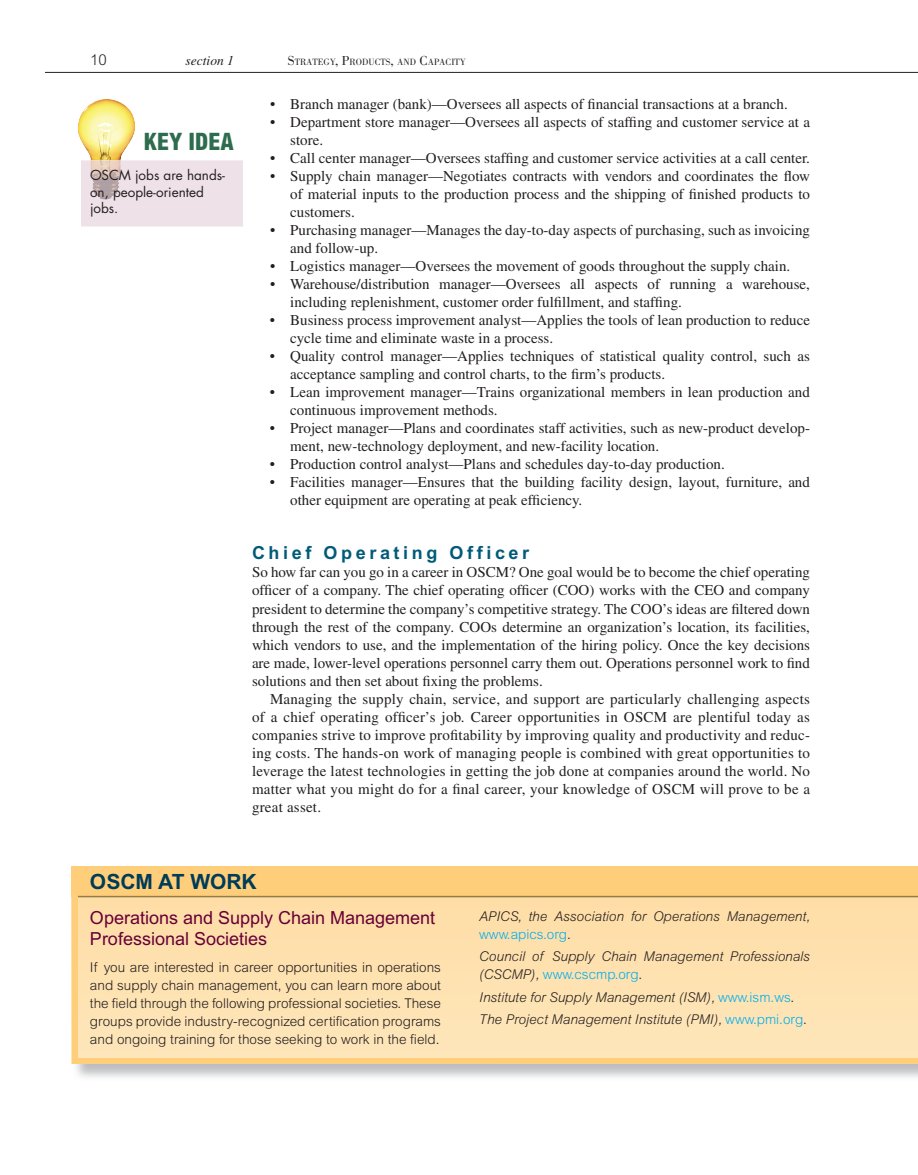
<style>
.page{position:relative;width:918px;height:1175px;background:#fff}
.page>*{position:absolute;margin:0;border:0;box-sizing:border-box;transform-origin:0 0}
.t1{font:800 condensed 24px "Arial MT Std";color:#2d6c4f}
.t2{font:700 21px "Arial MT Std";color:#003b57}
.t3{font:18px/21px "Arial MT Std";color:#680038}
.t4{font:700 18px "Arial MT Std";letter-spacing:.2em;color:#005b78}
.t5{font:15px/18px "Times LT Std";color:#231f20}
.t6{font:300 15px "Arial MT Std";color:#231f20}
.t7{font:300 13.5px/18px "Arial MT Std";color:#231f20;text-align:justify}
.t8{font:italic 300 13.5px/18px "Arial MT Std";color:#231f20}
.t9{font:13.5px/16.5px "Futura Std";color:#231f20}
.t10{font:italic 13.5px "Times LT Std";color:#231f20}
.t11{font:9.45px "Bodoni Std";color:#231f20}
.s1{font-size:13.5px}
.s2{font-style:normal;color:#00aeef}
.s3{font-style:normal}
</style>
<div class="page">
<hr style="left:45px;top:72px;width:873px;height:1px;background:#231f20">
<svg style="left:71px;top:866px;width:847px;height:201px;background:#fcdca6"></svg>
<img style="left:78px;top:99px;width:57px;height:61px">
<div style="left:81px;top:160px;width:162px;height:66px;background:#efe1e8"></div>
<img style="left:91px;top:160px;width:30px;height:39px">
<p class="t6" style="left:90px;top:54px;width:18px">10</p>
<p class="t10" style="left:186px;top:55px;width:50px">section 1</p>
<p class="t11" style="left:288px;top:58px;width:180px"><span class="s1">S</span>TRATEGY<span class="s1">, P</span>RODUCTS<span class="s1">,</span> AND <span class="s1">C</span>APACITY</p>
<p class="t5" style="left:270px;top:97px;width:519px">• Branch manager (bank)—Oversees all aspects of financial transactions at a branch.</p>
<p class="t5" style="left:290px;top:115px;width:521px;text-indent:-20px">• Department store manager—Oversees all aspects of staffing and customer service at a store.</p>
<p class="t5" style="left:270px;top:151px;width:541px">• Call center manager—Oversees staffing and customer service activities at a call center.</p>
<p class="t5" style="left:290px;top:169px;width:521px;text-align:justify;text-indent:-20px">• Supply chain manager—Negotiates contracts with vendors and coordinates the flow of material inputs to the production process and the shipping of finished products to customers.</p>
<p class="t5" style="left:290px;top:223px;width:521px;text-indent:-20px">• Purchasing manager—Manages the day-to-day aspects of purchasing, such as invoicing and follow-up.</p>
<p class="t5" style="left:270px;top:259px;width:522px">• Logistics manager—Oversees the movement of goods throughout the supply chain.</p>
<p class="t5" style="left:290px;top:277px;width:521px;text-indent:-20px">• Warehouse/distribution manager—Oversees all aspects of running a warehouse, including replenishment, customer order fulfillment, and staffing.</p>
<p class="t5" style="left:290px;top:313px;width:521px;text-indent:-20px">• Business process improvement analyst—Applies the tools of lean production to reduce cycle time and eliminate waste in a process.</p>
<p class="t5" style="left:290px;top:349px;width:521px;text-indent:-20px">• Quality control manager—Applies techniques of statistical quality control, such as acceptance sampling and control charts, to the firm’s products.</p>
<p class="t5" style="left:290px;top:385px;width:521px;text-indent:-20px">• Lean improvement manager—Trains organizational members in lean production and continuous improvement methods.</p>
<p class="t5" style="left:290px;top:421px;width:521px;text-indent:-20px">• Project manager—Plans and coordinates staff activities, such as new-product develop&shy;ment, new-technology deployment, and new-facility location.</p>
<p class="t5" style="left:270px;top:457px;width:456px">• Production control analyst—Plans and schedules day-to-day production.</p>
<p class="t5" style="left:290px;top:475px;width:521px;text-indent:-20px">• Facilities manager—Ensures that the building facility design, layout, furniture, and other equipment are operating at peak efficiency.</p>
<p class="t4" style="left:252px;top:546px;width:279px">Chief Operating Officer</p>
<p class="t5" style="left:252px;top:565px;width:560px;text-align:justify">So how far can you go in a career in OSCM? One goal would be to become the chief operating officer of a company. The chief operating officer (COO) works with the CEO and company president to determine the company’s competitive strategy. The COO’s ideas are filtered down through the rest of the company. COOs determine an organization’s location, its facilities, which vendors to use, and the implementation of the hiring policy. Once the key decisions are made, lower-level operations personnel carry them out. Operations personnel work to find solutions and then set about fixing the problems.</p>
<p class="t5" style="left:252px;top:691px;width:560px;text-align:justify;text-indent:18px">Managing the supply chain, service, and support are particularly challenging aspects of a chief operating officer’s job. Career opportunities in OSCM are plentiful today as companies strive to improve profitability by improving quality and productivity and reduc&shy;ing costs. The hands-on work of managing people is combined with great opportunities to leverage the latest technologies in getting the job done at companies around the world. No matter what you might do for a final career, your knowledge of OSCM will prove to be a great asset.</p>
<h1 class="t1" style="left:144px;top:133px;width:92px">KEY IDEA</h1>
<p class="t9" style="left:90px;top:168px;width:137px">OSCM jobs are hands&shy;on, people-oriented jobs.</p>
<h2 class="t2" style="left:90px;top:873px;width:168px">OSCM AT WORK</h2>
<p class="t3" style="left:90px;top:909px;width:347px">Operations and Supply Chain Management<br>Professional Societies</p>
<p class="t7" style="left:90px;top:959px;width:353px">If you are interested in career opportunities in operations and supply chain management, you can learn more about the field through the following professional societies. These groups provide industry-recognized certification programs and ongoing training for those seeking to work in the field.</p>
<p class="t8" style="left:479px;top:908px;width:332px">APICS, the Association for Operations Management, <span class="s2">www.apics.org</span><span class="s3">.</span></p>
<p class="t8" style="left:479px;top:949px;width:332px">Council of Supply Chain Management Professionals (CSCMP), <span class="s2">www.cscmp.org</span><span class="s3">.</span></p>
<p class="t8" style="left:479px;top:987px;width:329px;line-height:22.5px">Institute for Supply Management (ISM), <span class="s2">www.ism.ws</span><span class="s3">.<br></span>The Project Management Institute (PMI), <span class="s2">www.pmi.org</span><span class="s3">.</span></p>
</div>
